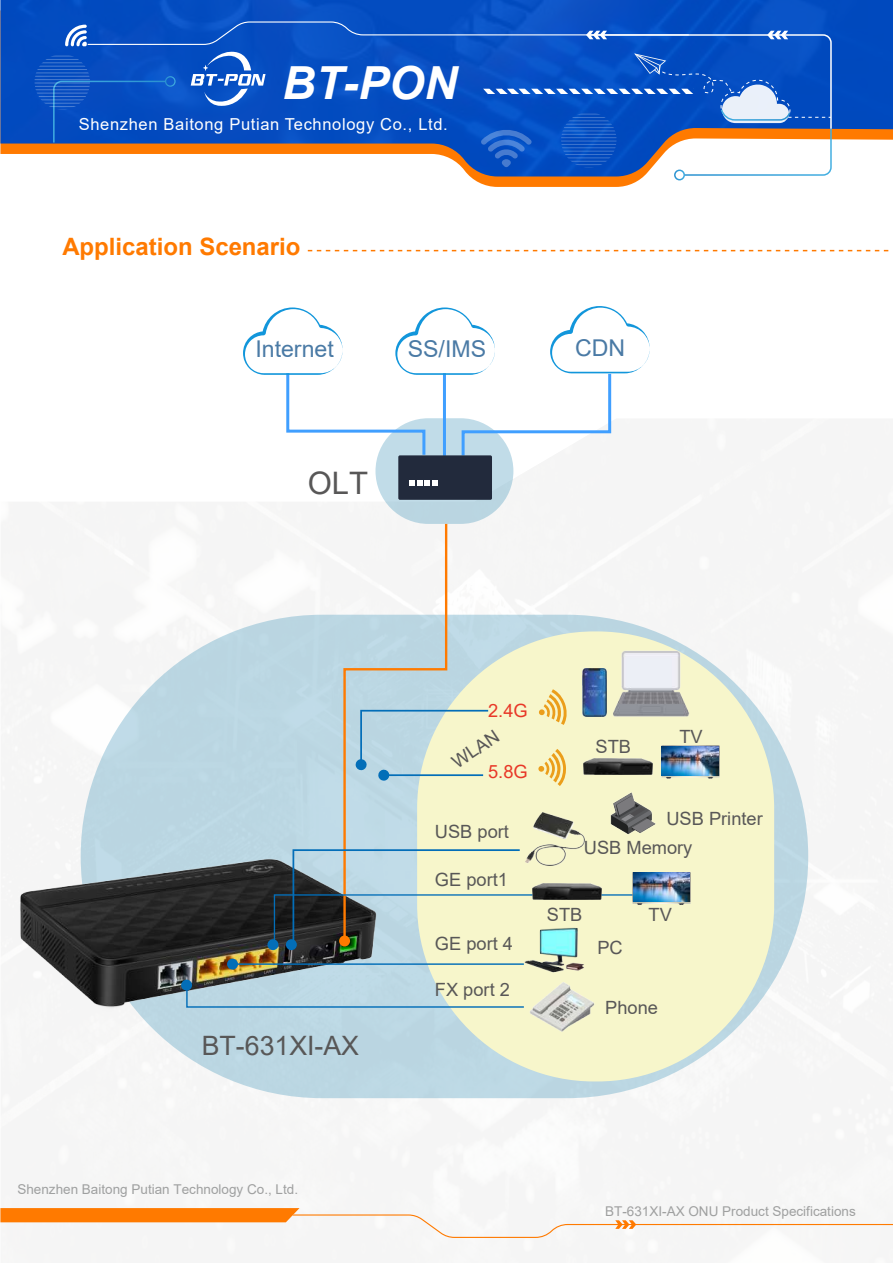
<style>
.page{position:relative;width:893px;height:1263px;background:#fff}
.page>*{position:absolute;margin:0;border:0;box-sizing:border-box;transform-origin:0 0}
.t1{font:italic 700 45.6px "Arial";color:#fff}
.t2{font:31.05px "Arial";color:#585757}
.t3{font:26.7px "Arial";color:#585757}
.t4{font:700 24px "Arial";color:#ff7a00}
.t5{font:23.1px "Arial";color:#4a7aa5}
.t6{font:18.3px "Arial";color:#585757}
.t7{font:18.3px "Arial";color:#e83828}
.t8{font:16.5px "Arial";letter-spacing:.04em;color:#fff}
.t9{font:13.5px "Arial";color:#9fa0a0}
</style>
<div class="page">
<div style="left:81px;top:615px;width:727px;height:483px;background:#bad6e2;border-radius:242px"></div>
<img style="left:19px;top:852px;width:354px;height:159px">
<svg style="left:0;top:1208px;width:893px;height:30px"></svg>
<svg style="left:308px;top:250px;width:581px;height:1px"></svg>
<svg style="left:469px;top:176px;width:216px;height:11px;fill:#ff7a00"></svg>
<img style="left:0;top:0;width:893px;height:154px">
<hr style="left:35px;top:56px;width:55px;height:1px;background:#fff">
<hr style="left:35px;top:59px;width:55px;height:1px;background:#fff">
<hr style="left:35px;top:62px;width:55px;height:1px;background:#fff">
<hr style="left:35px;top:66px;width:55px;height:1px;background:#fff">
<hr style="left:35px;top:69px;width:55px;height:1px;background:#fff">
<hr style="left:35px;top:72px;width:55px;height:1px;background:#fff">
<hr style="left:35px;top:76px;width:55px;height:1px;background:#fff">
<hr style="left:35px;top:79px;width:55px;height:1px;background:#fff">
<hr style="left:35px;top:83px;width:55px;height:1px;background:#fff">
<hr style="left:35px;top:86px;width:55px;height:1px;background:#fff">
<hr style="left:35px;top:89px;width:55px;height:1px;background:#fff">
<hr style="left:35px;top:93px;width:55px;height:1px;background:#fff">
<hr style="left:35px;top:96px;width:55px;height:1px;background:#fff">
<hr style="left:35px;top:99px;width:55px;height:1px;background:#fff">
<hr style="left:35px;top:103px;width:55px;height:1px;background:#fff">
<hr style="left:35px;top:106px;width:55px;height:1px;background:#fff">
<hr style="left:35px;top:110px;width:55px;height:1px;background:#fff">
<div style="left:674px;top:170px;width:11px;height:10px;border:2px solid #fff;border-radius:50%"></div>
<svg style="left:52px;top:5px;width:780px;height:171px"></svg>
<div style="left:375px;top:418px;width:138px;height:106px;background:#bad6e2;border-radius:53px"></div>
<div style="left:417px;top:631px;width:357px;height:450px;background:#f7f6cb;border-radius:177px"></div>
<svg style="left:243px;top:306px;width:407px;height:152px"></svg>
<div style="left:398px;top:455px;width:94px;height:45px;background:#222a3c;border-radius:2px"></div>
<svg style="left:409px;top:480px;width:29px;height:5px"></svg>
<svg style="left:185px;top:984px;width:339px;height:24px"></svg>
<hr style="left:238px;top:963px;width:286px;height:2px;background:#036eb8">
<img style="left:530px;top:985px;width:64px;height:47px">
<img style="left:663px;top:634px;width:40px;height:83px">
<img style="left:522px;top:951px;width:62px;height:34px">
<img style="left:663px;top:745px;width:57px;height:34px">
<img style="left:663px;top:746px;width:55px;height:29px">
<img style="left:663px;top:872px;width:28px;height:33px">
<img style="left:663px;top:872px;width:27px;height:29px">
<div style="left:267px;top:939px;width:11px;height:11px;background:#036eb8;border-radius:50%"></div>
<div style="left:181px;top:980px;width:11px;height:10px;background:#036eb8;border-radius:50%"></div>
<div style="left:227px;top:959px;width:11px;height:10px;background:#036eb8;border-radius:50%"></div>
<svg style="left:273px;top:521px;width:390px;height:430px"></svg>
<h1 class="t1" style="left:282px;top:52px;width:176px">BT-PON</h1>
<p class="t8" style="left:79px;top:113px;width:371px">Shenzhen Baitong Putian Technology Co., Ltd.</p>
<h3 class="t4" style="left:62px;top:230px;width:240px">Application Scenario</h3>
<h3 class="t5" style="left:255px;top:333px;width:80px">Internet</h3>
<h3 class="t5" style="left:408px;top:333px;width:80px">SS/IMS</h3>
<h3 class="t5" style="left:575px;top:332px;width:52px">CDN</h3>
<h2 class="t2" style="left:308px;top:462px;width:62px">OLT</h2>
<h3 class="t3" style="left:202px;top:1027px;width:159px">BT-631XI-AX</h3>
<p class="t9" style="left:17px;top:1180px;width:282px">Shenzhen Baitong Putian Technology Co., Ltd.</p>
<h3 class="t7" style="left:488px;top:698px;width:41px">2.4G</h3>
<h3 class="t6" style="left:447px;top:753px;width:54px;rotate:-34deg">WLAN</h3>
<h3 class="t7" style="left:488px;top:759px;width:41px">5.8G</h3>
<h3 class="t6" style="left:435px;top:819px;width:76px">USB port</h3>
<h3 class="t6" style="left:435px;top:867px;width:75px">GE port1</h3>
<h3 class="t6" style="left:435px;top:931px;width:80px">GE port 4</h3>
<h3 class="t6" style="left:435px;top:977px;width:77px">FX port 2</h3>
<h3 class="t6" style="left:596px;top:734px;width:37px">STB</h3>
<h3 class="t6" style="left:679px;top:724px;width:25px">TV</h3>
<h3 class="t6" style="left:666px;top:806px;width:98px">USB Printer</h3>
<h3 class="t6" style="left:584px;top:835px;width:110px">USB Memory</h3>
<h3 class="t6" style="left:547px;top:902px;width:37px">STB</h3>
<h3 class="t6" style="left:649px;top:902px;width:25px">TV</h3>
<h3 class="t6" style="left:597px;top:935px;width:27px">PC</h3>
<h3 class="t6" style="left:605px;top:995px;width:54px">Phone</h3>
<p class="t9" style="left:605px;top:1202px;width:252px">BT-631XI-AX ONU Product Specifications</p>
</div>
